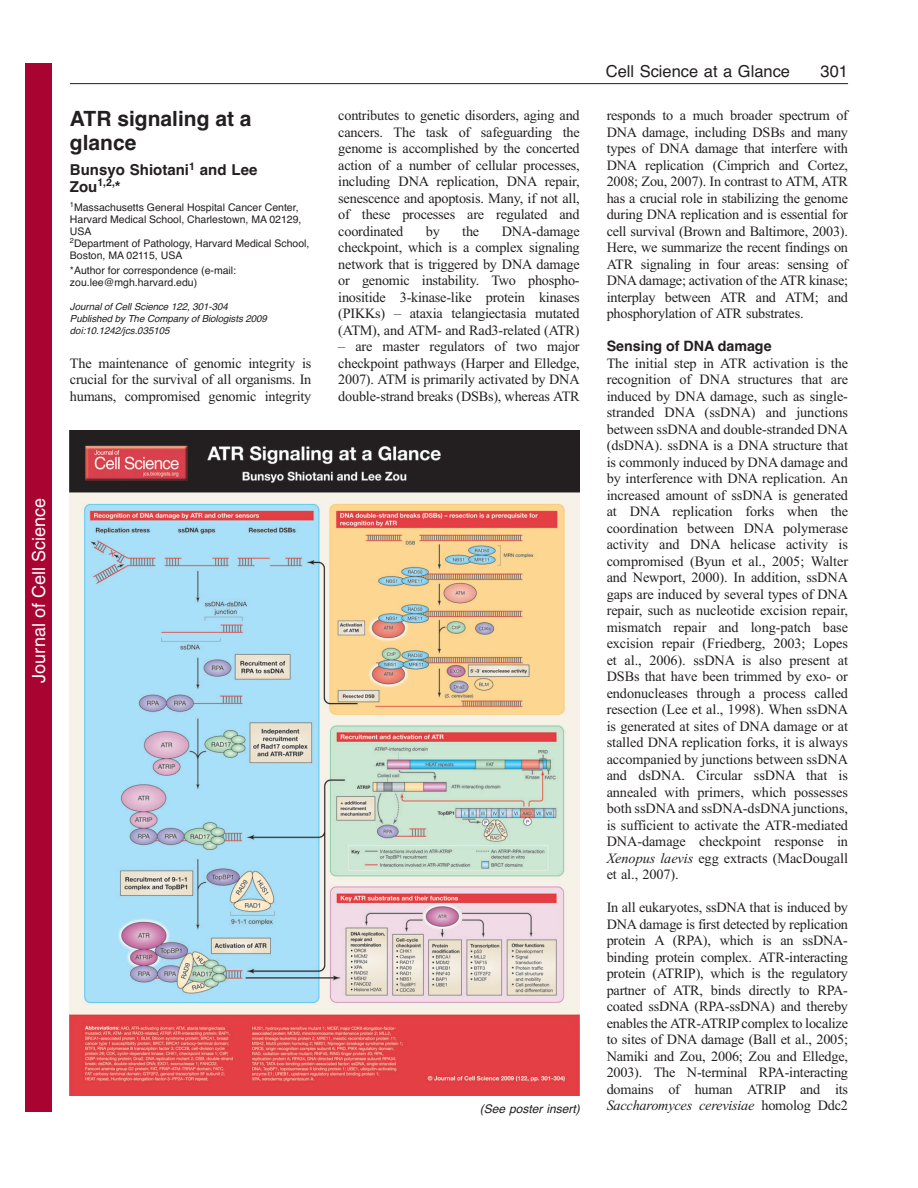
<style>
.page{position:relative;width:918px;height:1188px;background:#fff}
.page>*{position:absolute;margin:0;border:0;box-sizing:border-box;transform-origin:0 0}
.t1{font:700 21px/24px "Helvetica";color:#231f20}
.t2{font:18px "Helvetica";color:#fff}
.t3{font:16.5px "Helvetica";color:#231f20}
.t4{font:700 15px/16.5px "Helvetica";color:#231f20}
.t5{font:14.25px/16.5px "Times New Roman";letter-spacing:-.015em;color:#231f20;text-align:justify}
.t6{font:700 14.25px "Helvetica";color:#231f20}
.t7{font:italic 12px "Helvetica";color:#231f20}
.t8{font:10.5px/12px "Helvetica";color:#231f20}
.t9{font:italic 9.75px/12px "Helvetica";letter-spacing:-.005em;color:#231f20}
.s1{font-style:italic}
</style>
<div class="page">
<hr style="left:70px;top:83px;width:778px;height:1px;background:#231f20">
<img style="left:70px;top:430px;width:510px;height:665px">
<div style="left:26px;top:64px;width:26px;height:1048px;background:#a90332"></div>
<h1 class="t1" style="left:70px;top:109px;width:183px">ATR signaling at a glance</h1>
<p class="t4" style="left:70px;top:163px;width:189px">Bunsyo Shiotani<sup>1</sup> and Lee<br>Zou<sup>1,2,</sup>*</p>
<p class="t8" style="left:70px;top:203px;width:241px"><sup>1</sup>Massachusetts General Hospital Cancer Center, Harvard Medical School, Charlestown, MA 02129, USA<br><sup>2</sup>Department of Pathology, Harvard Medical School, Boston, MA 02115, USA</p>
<p class="t8" style="left:70px;top:266px;width:168px">*Author for correspondence (e-mail: zou.lee@mgh.harvard.edu)</p>
<p class="t9" style="left:70px;top:302px;width:199px">Journal of Cell Science 122, 301-304<br>Published by The Company of Biologists 2009 doi:10.1242/jcs.035105</p>
<p class="t5" style="left:70px;top:356px;width:243px">The maintenance of genomic integrity is crucial for the survival of all organisms. In humans, compromised genomic integrity</p>
<p class="t2" style="left:28px;top:683px;width:186px;rotate:-90deg">Journal of Cell Science</p>
<p class="t5" style="left:338px;top:108px;width:243px">contributes to genetic disorders, aging and cancers. The task of safeguarding the genome is accomplished by the concerted action of a number of cellular processes, including DNA replication, DNA repair, senescence and apoptosis. Many, if not all, of these processes are regulated and coordinated</p>
<p class="t5" style="left:338px;top:224px;width:243px;text-indent:163px">DNA-damage checkpoint, which is a complex signaling network that is triggered by DNA damage or genomic instability. Two phospho - inositide 3-kinase-like protein kinases (PIKKs) – ataxia telangiectasia mutated (ATM), and ATM- and Rad3-related (ATR)</p>
<p class="t5" style="left:338px;top:339px;width:243px">– are master regulators of two major checkpoint pathways (Harper and Elledge, 2007). ATM is primarily activated by DNA double-strand breaks (DSBs), whereas ATR</p>
<p class="t5" style="left:426px;top:224px;width:16px">by</p>
<p class="t5" style="left:462px;top:224px;width:18px">the</p>
<p class="t7" style="left:480px;top:1105px;width:101px">(See poster insert)</p>
<p class="t3" style="left:606px;top:65px;width:186px">Cell Science at a Glance</p>
<p class="t3" style="left:821px;top:65px;width:29px">301</p>
<p class="t5" style="left:607px;top:108px;width:243px">responds to a much broader spectrum of DNA damage, including DSBs and many types of DNA damage that interfere with DNA replication (Cimprich and Cortez, 2008; Zou, 2007). In contrast to ATM, ATR has a crucial role in stabilizing the genome during DNA replication and is essential for cell survival (Brown and Baltimore, 2003).<br>Here, we summarize the recent findings on ATR signaling in four areas: sensing of DNA damage; activation of the ATR kinase; interplay between ATR and ATM; and phosphorylation of ATR substrates.</p>
<p class="t6" style="left:607px;top:341px;width:166px">Sensing of DNA damage</p>
<p class="t5" style="left:607px;top:356px;width:243px">The initial step in ATR activation is the recognition of DNA structures that are induced by DNA damage, such as single&shy;stranded DNA (ssDNA) and junctions between ssDNA and double-stranded DNA (dsDNA). ssDNA is a DNA structure that is commonly induced by DNA damage and by interference with DNA replication. An increased amount of ssDNA is generated at DNA replication forks when the coordination between DNA polymerase activity and DNA helicase activity is compromised (Byun et al., 2005; Walter and Newport, 2000). In addition, ssDNA gaps are induced by several types of DNA repair, such as nucleotide excision repair, mismatch repair and long-patch base excision repair (Friedberg, 2003; Lopes et al., 2006). ssDNA is also present at DSBs that have been trimmed by exo- or endonucleases through a process called resection (Lee et al., 1998). When ssDNA is generated at sites of DNA damage or at stalled DNA replication forks, it is always accompanied by junctions between ssDNA and dsDNA. Circular ssDNA that is annealed with primers, which possesses both ssDNA and ssDNA-dsDNA junctions, is sufficient to activate the ATR-mediated DNA-damage checkpoint response in <span class="s1">Xenopus laevis</span> egg extracts (MacDougall et al., 2007).</p>
<p class="t5" style="left:607px;top:900px;width:243px">In all eukaryotes, ssDNA that is induced by DNA damage is first detected by replication protein A (RPA), which is an ssDNA&shy;binding protein complex. ATR-interacting protein (ATRIP), which is the regulatory partner of ATR, binds directly to RPA&shy;coated ssDNA (RPA-ssDNA) and thereby enables the ATR-ATRIP complex to localize to sites of DNA damage (Ball et al., 2005; Namiki and Zou, 2006; Zou and Elledge, 2003). The N-terminal RPA-interacting domains of human ATRIP and its <span class="s1">Saccharomyces cerevisiae</span> homolog Ddc2</p>
</div>
